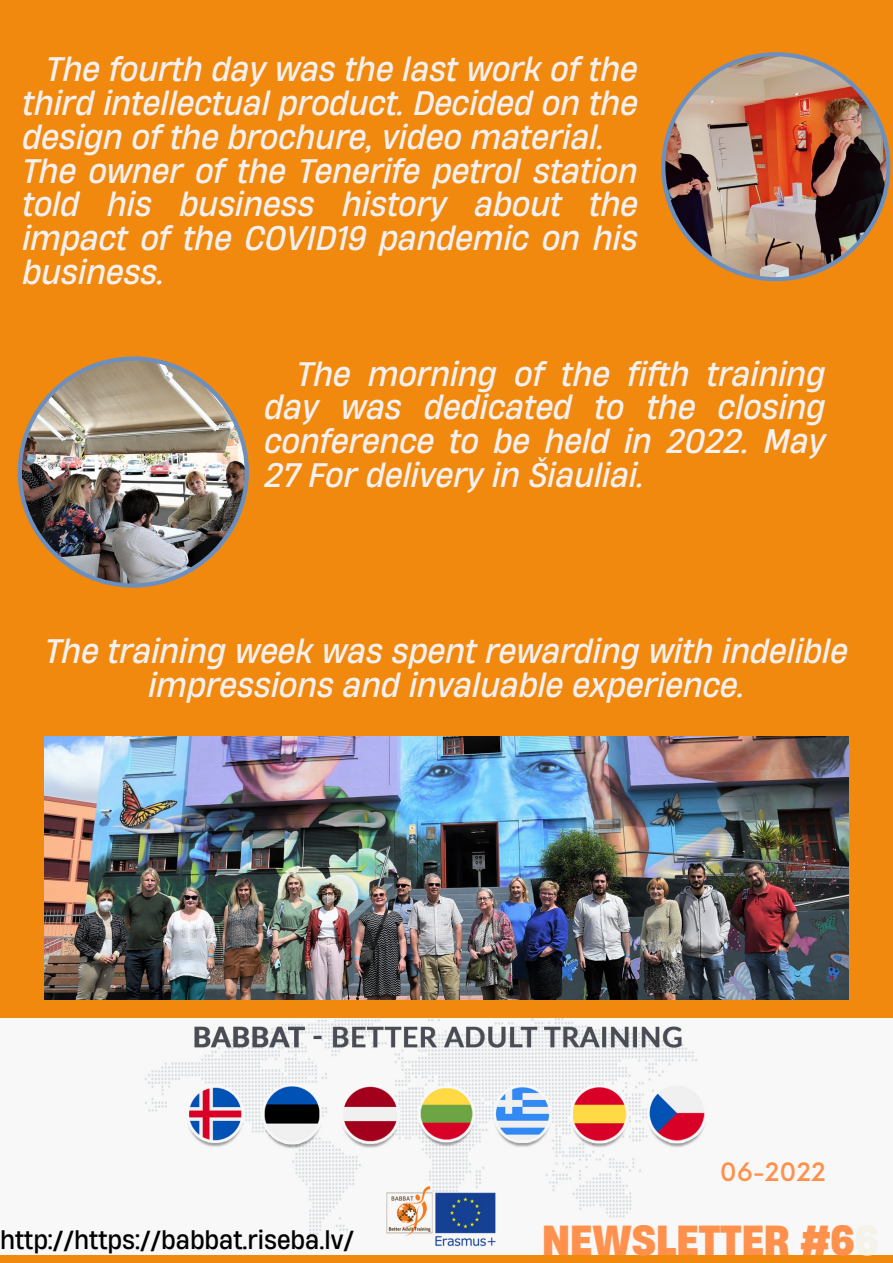
<style>
.page{position:relative;width:893px;height:1263px;background:#f1890e}
.page>*{position:absolute;margin:0;border:0;box-sizing:border-box;transform-origin:0 0}
.t1{font:700 39.53px "Heading Now 66";color:#ff914d}
.t2{font:italic 32.03px/33.8px "Heading Now 64";color:#f6f1f1}
.t3{font:500 24.67px "Now";color:#ff914d}
.t4{font:24.53px "Heading Now 64";color:#000}
.s1{color:#f4f3ea}
</style>
<div class="page">
<img style="left:18px;top:356px;width:231px;height:232px">
<img style="left:661px;top:52px;width:229px;height:229px">
<img style="left:0;top:1018px;width:893px;height:236px">
<img style="left:45px;top:736px;width:803px;height:264px">
<p class="t2" style="left:22px;top:52px;width:617px;text-indent:24px">The fourth day was the last work of the third intellectual product. Decided on the design of the brochure, video material.<br>The owner of the Tenerife petrol station told his business history about the impact of the COVID19 pandemic on his business.</p>
<p class="t2" style="left:264px;top:356px;width:562px;text-align:justify;text-indent:32px">The morning of the fifth training day was dedicated to the closing conference to be held in 2022. May 27 For delivery in Šiauliai.</p>
<p class="t2" style="left:45px;top:633px;width:804px;text-align:center">The training week was spent rewarding with indelible impressions and invaluable experience.</p>
<p class="t4" style="left:0;top:1223px;width:355px">http://https://babbat.riseba.lv/</p>
<p class="t3" style="left:720px;top:1159px;width:107px">06-2022</p>
<p class="t1" style="left:542px;top:1213px;width:339px">NEWSLETTER #6<span class="s1">6</span></p>
</div>
